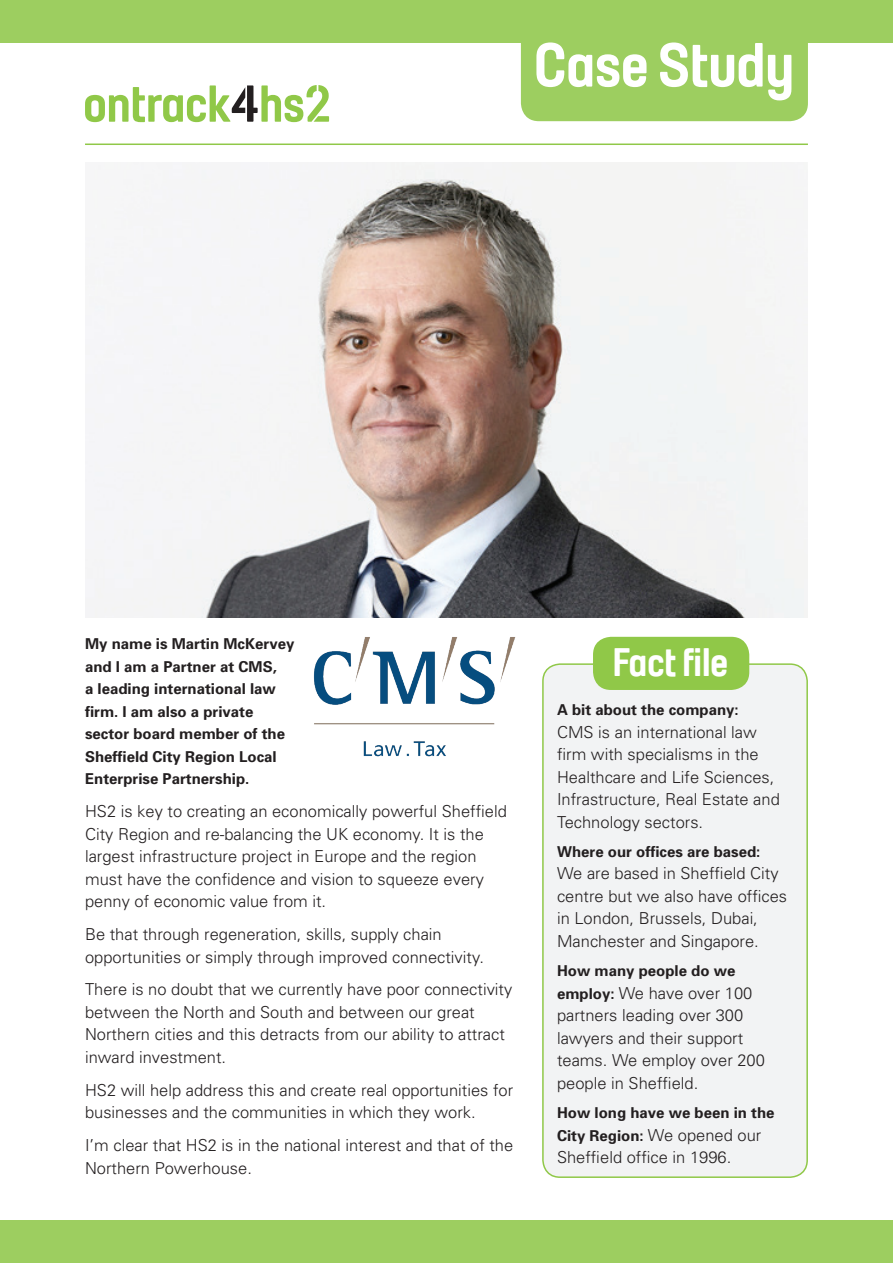
<style>
.page{position:relative;width:893px;height:1263px;background:#fff}
.page>*{position:absolute;margin:0;border:0;box-sizing:border-box;transform-origin:0 0}
.t1{font:63px "Sheffield Headline";color:#fff}
.t2{font:40.5px "Sheffield Headline";color:#fff}
.t3{font:300 16.5px/22.5px "Univers";color:#231f20}
.t4{font:700 15px/22.5px "Univers";color:#231f20}
.s1{font-weight:700;font-size:15px}
.s2{font-weight:300;font-size:16.5px}
</style>
<div class="page">
<svg style="left:85px;top:85px;width:244px;height:37px"></svg>
<div style="left:0;top:0;width:893px;height:43px;background:#9dce60"></div>
<div style="left:521px;top:43px;width:287px;height:78px;background:#9dce60"></div>
<div style="left:0;top:1220px;width:893px;height:43px;background:#9dce60"></div>
<hr style="left:85px;top:144px;width:723px;height:1px;background:#90c848">
<img style="left:85px;top:163px;width:723px;height:454px">
<div style="left:543px;top:664px;width:264px;height:513px;background:#f2f3f4;border-radius:17px"></div>
<div style="left:542px;top:663px;width:266px;height:515px;border:2px solid #90c848;border-radius:17px"></div>
<div style="left:593px;top:637px;width:156px;height:53px;background:#90c848;border-radius:18px"></div>
<img style="left:314px;top:637px;width:201px;height:119px">
<h1 class="t1" style="left:534px;top:26px;width:262px">Case Study</h1>
<p class="t4" style="left:85px;top:632px;width:211px">My name is Martin McKervey and I am a Partner at CMS,<br>a leading international law firm. I am also a private sector board member of the<br>Sheffield City Region Local<br>Enterprise Partnership.</p>
<p class="t3" style="left:85px;top:799px;width:423px">HS2 is key to creating an economically powerful Sheffield City Region and re-balancing the UK economy. It is the largest infrastructure project in Europe and the region must have the confidence and vision to squeeze every penny of economic value from it.</p>
<p class="t3" style="left:85px;top:922px;width:400px">Be that through regeneration, skills, supply chain opportunities or simply through improved connectivity.</p>
<p class="t3" style="left:85px;top:978px;width:429px">There is no doubt that we currently have poor connectivity between the North and South and between our great Northern cities and this detracts from our ability to attract inward investment.</p>
<p class="t3" style="left:85px;top:1078px;width:430px">HS2 will help address this and create real opportunities for businesses and the communities in which they work.</p>
<p class="t3" style="left:85px;top:1134px;width:430px">I’m clear that HS2 is in the national interest and that of the<br>Northern Powerhouse.</p>
<h2 class="t2" style="left:613px;top:637px;width:117px">Fact file</h2>
<p class="t4" style="left:557px;top:698px;width:183px">A bit about the company:</p>
<p class="t3" style="left:557px;top:720px;width:224px">CMS is an international law firm with specialisms in the<br>Healthcare and Life Sciences,<br>Infrastructure, Real Estate and<br>Technology sectors.</p>
<p class="t4" style="left:557px;top:840px;width:205px">Where our offices are based:</p>
<p class="t3" style="left:557px;top:862px;width:232px">We are based in Sheffield City centre but we also have offices in London, Brussels, Dubai,<br>Manchester and Singapore.</p>
<p class="t4" style="left:557px;top:959px;width:180px">How many people do we</p>
<p class="t3" style="left:557px;top:981px;width:209px"><span class="s1">employ:</span> We have over 100 partners leading over 300 lawyers and their support teams. We employ over 200 people in Sheffield.</p>
<p class="t4" style="left:557px;top:1101px;width:219px">How long have we been in the<br>City Region: <span class="s2">We opened our</span></p>
<p class="t3" style="left:557px;top:1145px;width:176px">Sheffield office in 1996.</p>
</div>
